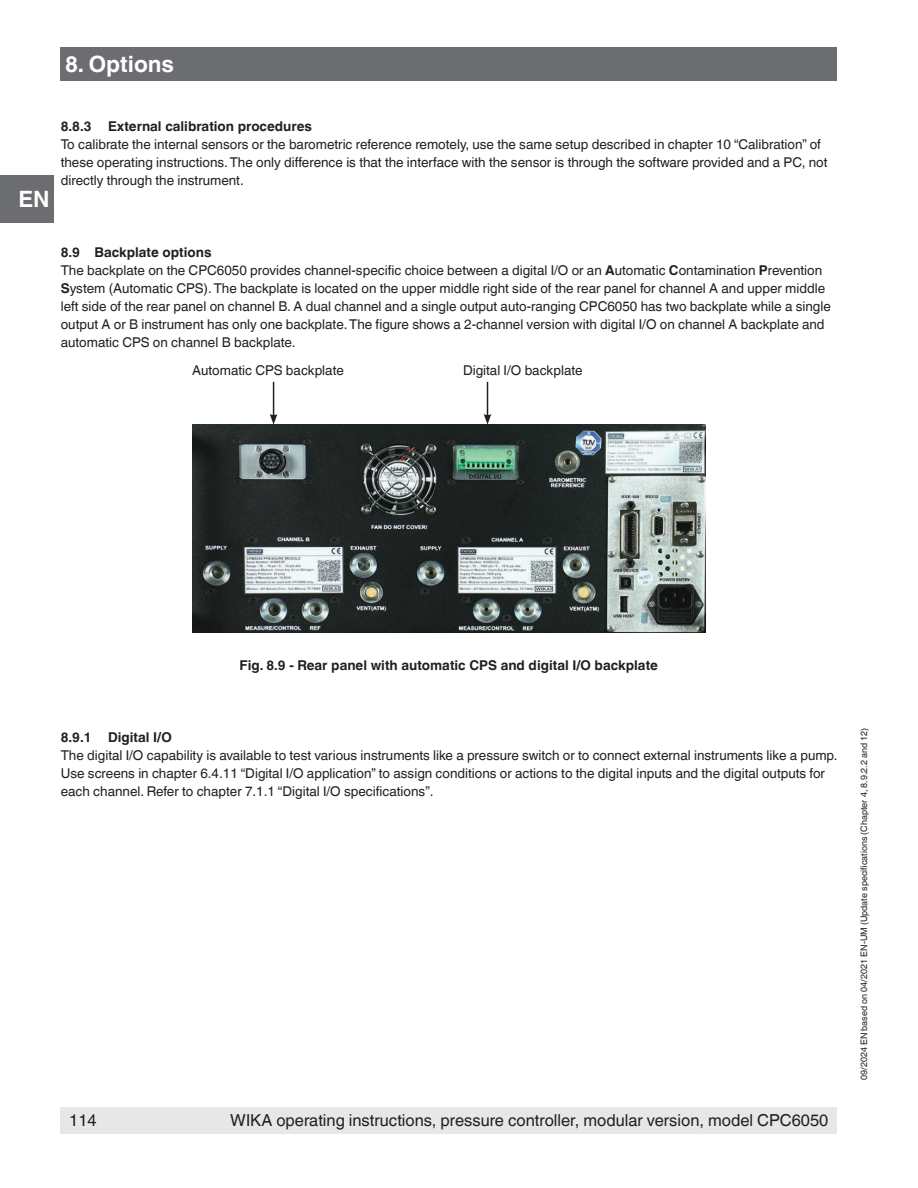
<style>
.page{position:relative;width:918px;height:1188px;background:#fff}
.page>*{position:absolute;margin:0;border:0;box-sizing:border-box;transform-origin:0 0}
.t1{font:700 22.5px "Helvetica World";color:#fff}
.t2{font:16.5px "Helvetica World";color:#231f20}
.t3{font:13.5px/18px "Helvetica World";color:#231f20}
.t4{font:700 13.5px "Helvetica World";color:#231f20}
.t5{font:9px "Helvetica World";color:#231f20}
.s1{font-weight:700}
</style>
<div class="page">
<div style="left:61px;top:47px;width:776px;height:34px;background:#6c6d70"></div>
<div style="left:0;top:176px;width:54px;height:47px;background:#6c6d70"></div>
<div style="left:61px;top:1107px;width:776px;height:27px;background:#e6e7e9"></div>
<img style="left:192px;top:424px;width:513px;height:209px">
<hr style="left:487px;top:382px;width:1px;height:34px;background:#231f20">
<svg style="left:484px;top:414px;width:7px;height:11px"></svg>
<hr style="left:273px;top:382px;width:1px;height:34px;background:#231f20">
<svg style="left:270px;top:414px;width:7px;height:11px"></svg>
<h1 class="t1" style="left:65px;top:51px;width:111px">8. Options</h1>
<h1 class="t1" style="left:18px;top:186px;width:33px">EN</h1>
<p class="t4" style="left:61px;top:119px;width:253px">8.8.3 External calibration procedures</p>
<p class="t3" style="left:61px;top:136px;width:768px">To calibrate the internal sensors or the barometric reference remotely, use the same setup described in chapter 10 “Calibration” of these operating instructions. The only difference is that the interface with the sensor is through the software provided and a PC, not directly through the instrument.</p>
<p class="t3" style="left:61px;top:244px;width:772px"><span class="s1">8.9 Backplate options<br></span>The backplate on the CPC6050 provides channel-specific choice between a digital I/O or an <span class="s1">A</span>utomatic <span class="s1">C</span>ontamination <span class="s1">P</span>revention <span class="s1">S</span>ystem (Automatic CPS). The backplate is located on the upper middle right side of the rear panel for channel A and upper middle left side of the rear panel on channel B. A dual channel and a single output auto-ranging CPC6050 has two backplate while a single output A or B instrument has only one backplate. The figure shows a 2-channel version with digital I/O on channel A backplate and automatic CPS on channel B backplate.</p>
<p class="t3" style="left:192px;top:361px;width:153px">Automatic CPS backplate</p>
<p class="t3" style="left:463px;top:361px;width:121px">Digital I/O backplate</p>
<p class="t4" style="left:240px;top:657px;width:420px">Fig. 8.9 - Rear panel with automatic CPS and digital I/O backplate</p>
<p class="t4" style="left:61px;top:729px;width:113px">8.9.1 Digital I/O</p>
<p class="t3" style="left:61px;top:746px;width:778px">The digital I/O capability is available to test various instruments like a pressure switch or to connect external instruments like a pump.<br>Use screens in chapter 6.4.11 “Digital I/O application” to assign conditions or actions to the digital inputs and the digital outputs for each channel. Refer to chapter 7.1.1 “Digital I/O specifications”.</p>
<p class="t2" style="left:69px;top:1111px;width:29px">114</p>
<p class="t2" style="left:230px;top:1111px;width:600px">WIKA operating instructions, pressure controller, modular version, model CPC6050</p>
<p class="t5" style="left:859px;top:1080px;width:354px;rotate:-90deg">09/2024 EN based on 04/2021 EN-UM (Update specifications (Chapter 4, 8.9.2.2 and 12)</p>
</div>
